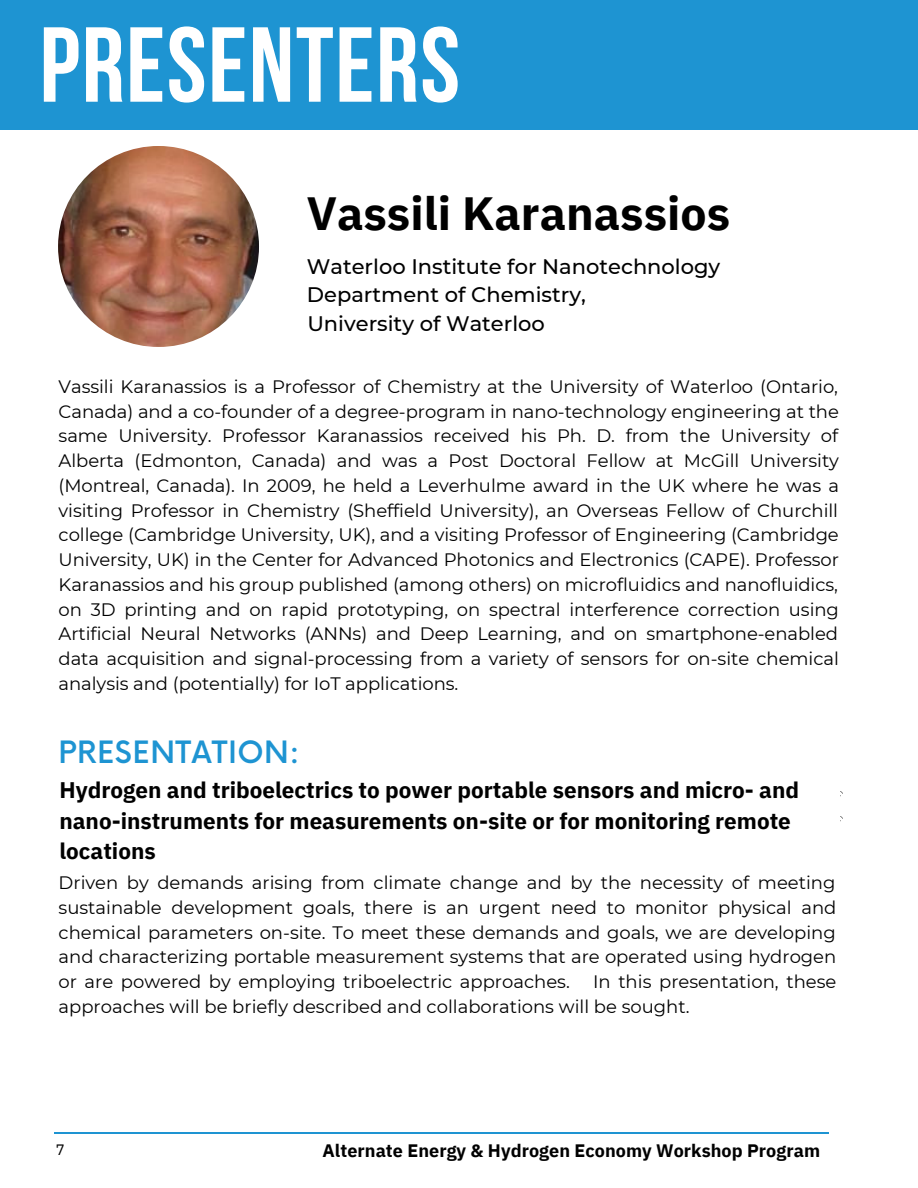
<style>
.page{position:relative;width:918px;height:1188px;background:#fff}
.page>*{position:absolute;margin:0;border:0;box-sizing:border-box;transform-origin:0 0}
.t1{font:700 106.35px "Bebas Neue";letter-spacing:.015em;color:#fff}
.t2{font:700 46.5px "IBM Plex Sans";color:#000}
.t3{font:500 30px "Now";letter-spacing:.015em;color:#1e94d2}
.t4{font:700 22.5px/30.3px "IBM Plex Sans";color:#000}
.t5{font:500 21px "Montserrat";color:#000}
.t6{font:18px/24.8px "Montserrat";color:#000;text-align:justify}
.t7{font:700 18px "IBM Plex Sans";letter-spacing:.005em;color:#000}
.t8{font:15px "IBM Plex Sans";color:#000}
</style>
<div class="page">
<svg style="left:58px;top:146px;width:201px;height:201px"></svg>
<div style="left:0;top:0;width:917px;height:130px;background:#1e94d2"></div>
<hr style="left:55px;top:1133px;width:773px;height:1px;background:#1e94d2">
<h1 class="t1" style="left:40px;top:22px;width:422px">PRESENTERS</h1>
<h2 class="t2" style="left:307px;top:182px;width:425px">Vassili Karanassios</h2>
<p class="t5" style="left:307px;top:253px;width:415px">Waterloo Institute for Nanotechnology</p>
<p class="t5" style="left:307px;top:282px;width:281px">Department of Chemistry,</p>
<p class="t5" style="left:307px;top:311px;width:239px">University of Waterloo</p>
<p class="t6" style="left:59px;top:374px;width:782px">Vassili Karanassios is a Professor of Chemistry at the University of Waterloo (Ontario, Canada) and a co-founder of a degree-program in nano-technology engineering at the same University. Professor Karanassios received his Ph. D. from the University of Alberta (Edmonton, Canada) and was a Post Doctoral Fellow at McGill University (Montreal, Canada). In 2009, he held a Leverhulme award in the UK where he was a visiting Professor in Chemistry (Sheffield University), an Overseas Fellow of Churchill college (Cambridge University, UK), and a visiting Professor of Engineering (Cambridge University, UK) in the Center for Advanced Photonics and Electronics (CAPE). Professor Karanassios and his group published (among others) on microfluidics and nanofluidics, on 3D printing and on rapid prototyping, on spectral interference correction using Artificial Neural Networks (ANNs) and Deep Learning, and on smartphone-enabled data acquisition and signal-processing from a variety of sensors for on-site chemical analysis and (potentially) for IoT applications.</p>
<h3 class="t3" style="left:59px;top:736px;width:242px">PRESENTATION:</h3>
<p class="t4" style="left:59px;top:775px;width:741px">Hydrogen and triboelectrics to power portable sensors and micro- and nano-instruments for measurements on-site or for monitoring remote locations</p>
<p class="t6" style="left:59px;top:870px;width:779px">Driven by demands arising from climate change and by the necessity of meeting sustainable development goals, there is an urgent need to monitor physical and chemical parameters on-site. To meet these demands and goals, we are developing and characterizing portable measurement systems that are operated using hydrogen or are powered by employing triboelectric approaches.</p>
<p class="t6" style="left:59px;top:969px;width:779px;text-indent:534px">In this presentation, these approaches will be briefly described and collaborations will be sought.</p>
<p class="t8" style="left:56px;top:1140px;width:10px">7</p>
<p class="t7" style="left:323px;top:1139px;width:499px">Alternate Energy &amp; Hydrogen Economy Workshop Program</p>
</div>
